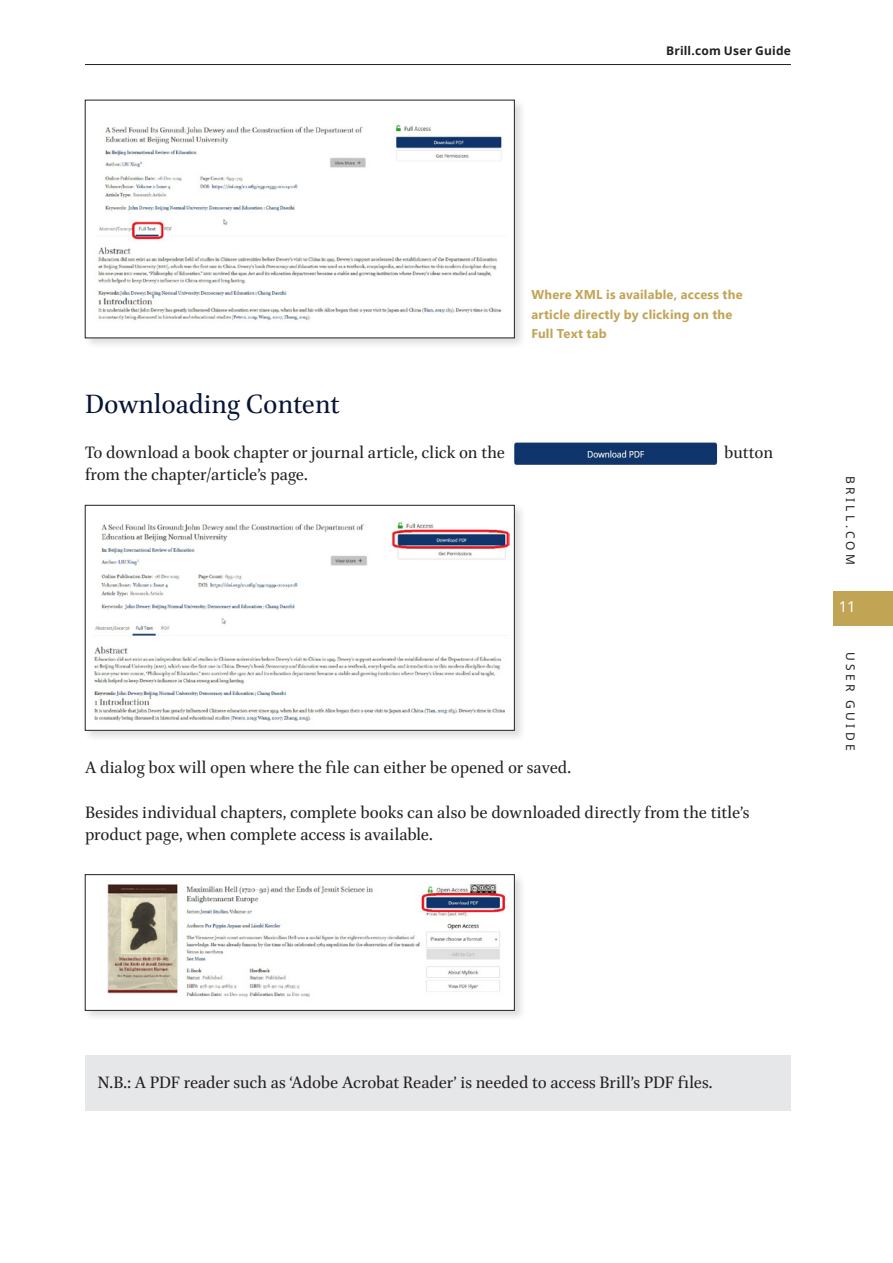
<style>
.page{position:relative;width:893px;height:1263px;background:#fff}
.page>*{position:absolute;margin:0;border:0;box-sizing:border-box;transform-origin:0 0}
.t1{font:30px "Brill";color:#071436}
.Plain_Text{font:18.75px/22.5px "Brill";color:#231f20}
.t2{font:15px "Noto Sans";color:#fff}
.Productinfo_Seg_8_10{font:700 12.75px/19.5px "Segoe UI";letter-spacing:.015em;color:#c2a455}
.t3{font:12px "Noto Sans";letter-spacing:.265em;color:#231f20}
.t4{font:700 12px "Noto Sans";letter-spacing:.015em;color:#231f20}
</style>
<div class="page">
<hr style="left:85px;top:64px;width:706px;height:1px;background:#231f20">
<div style="left:833px;top:591px;width:60px;height:34px;background:#c2a455"></div>
<div style="left:85px;top:1056px;width:706px;height:55px;background:#e6e7e9"></div>
<div style="left:84px;top:98px;width:442px;height:251px;background:#231f20;opacity:.15"></div>
<div style="left:85px;top:100px;width:429px;height:238px;background:#fff"></div>
<img style="left:98px;top:124px;width:404px;height:197px">
<div style="left:83px;top:503px;width:443px;height:239px;background:#231f20;opacity:.15"></div>
<div style="left:85px;top:505px;width:429px;height:225px;background:#fff"></div>
<img style="left:94px;top:522px;width:416px;height:200px">
<div style="left:85px;top:505px;width:429px;height:225px;border:1px solid #231f20"></div>
<div style="left:83px;top:873px;width:443px;height:149px;background:#231f20;opacity:.15"></div>
<div style="left:85px;top:875px;width:429px;height:135px;background:#fff"></div>
<img style="left:107px;top:884px;width:399px;height:113px">
<div style="left:85px;top:874px;width:429px;height:136px;border:1px solid #231f20"></div>
<img style="left:512px;top:442px;width:206px;height:23px">
<p class="t4" style="left:666px;top:43px;width:126px">Brill.com User Guide</p>
<p class="Productinfo_Seg_8_10" style="left:531px;top:284px;width:213px">Where XML is available, access the article directly by clicking on the<br>Full Text tab</p>
<p class="t1" style="left:85px;top:384px;width:256px">Downloading Content</p>
<p class="Plain_Text" style="left:85px;top:442px;width:422px">To download a book chapter or journal article, click on the</p>
<p class="Plain_Text" style="left:724px;top:442px;width:50px">button</p>
<p class="Plain_Text" style="left:85px;top:464px;width:224px">from the chapter/article’s page.</p>
<p class="Plain_Text" style="left:85px;top:757px;width:488px">A dialog box will open where the file can either be opened or saved.</p>
<p class="Plain_Text" style="left:85px;top:802px;width:666px">Besides individual chapters, complete books can also be downloaded directly from the title’s product page, when complete access is available.</p>
<p class="t3" style="left:859px;top:476px;width:90px;rotate:90deg">BRILL.COM</p>
<p class="t2" style="left:839px;top:596px;width:19px">11</p>
<p class="t3" style="left:859px;top:652px;width:99px;rotate:90deg">USER GUIDE</p>
<p class="Plain_Text" style="left:98px;top:1072px;width:616px">N.B.: A PDF reader such as ‘Adobe Acrobat Reader’ is needed to access Brill’s PDF files.</p>
</div>
